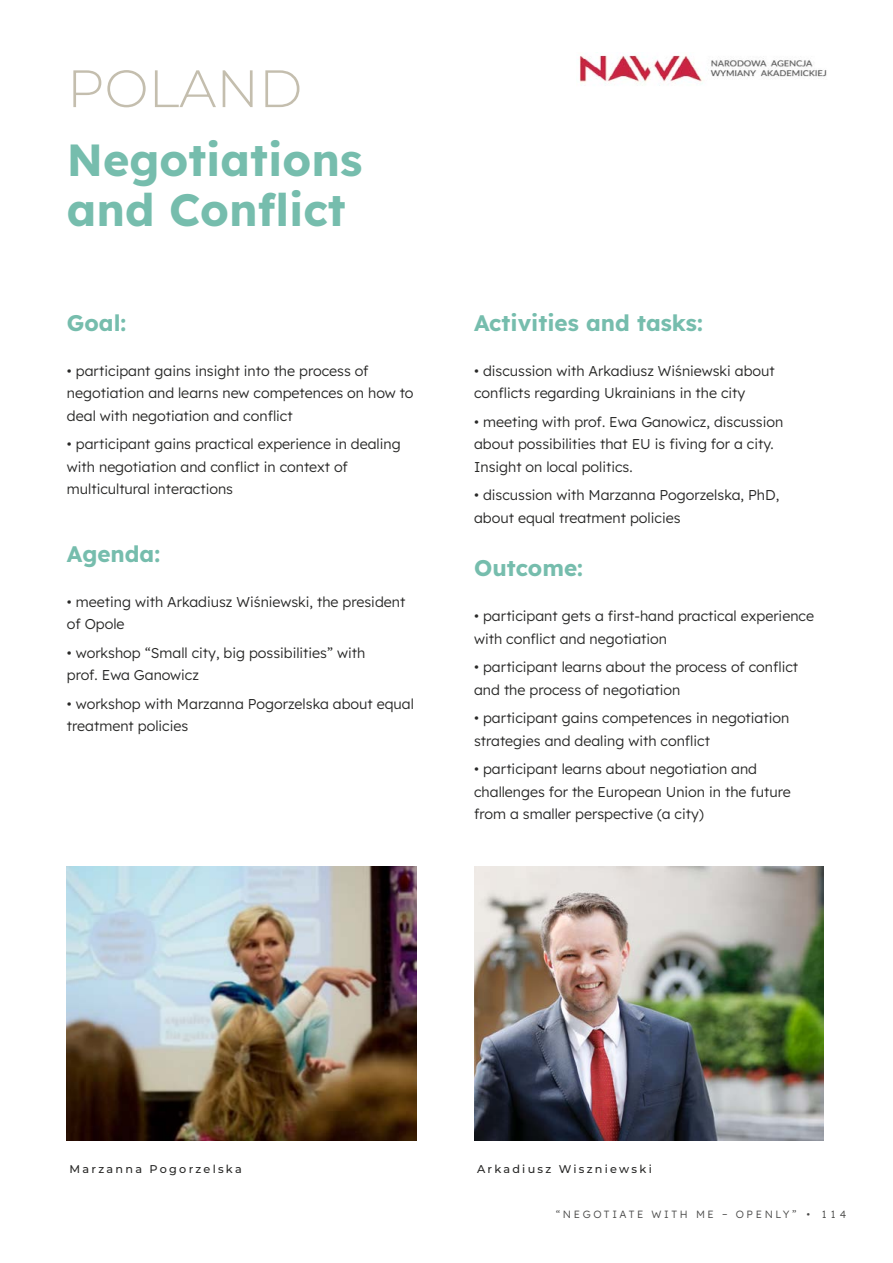
<style>
.page{position:relative;width:893px;height:1263px;background:#fff}
.page>*{position:absolute;margin:0;border:0;box-sizing:border-box;transform-origin:0 0}
.t1{font:300 52.5px "Montserrat";color:#c4beae}
.t2{font:700 45px/49.5px "Lexend";color:#76bdad}
.t3{font:700 22.5px "Lexend";color:#76bdad}
.t4{font:300 14.25px/22.5px "Lexend";color:#282827}
.t5{font:500 11.25px "Montserrat";letter-spacing:.2em;color:#282827}
.t6{font:300 10.5px "Lexend";letter-spacing:.25em;color:#4a4a49}
</style>
<div class="page">
<img style="left:579px;top:52px;width:248px;height:34px">
<img style="left:67px;top:866px;width:350px;height:275px">
<img style="left:474px;top:866px;width:350px;height:275px">
<h1 class="t1" style="left:67px;top:53px;width:237px">POLAND</h1>
<h2 class="t2" style="left:67px;top:133px;width:297px">Negotiations and Conflict</h2>
<h3 class="t3" style="left:67px;top:306px;width:61px">Goal:</h3>
<p class="t4" style="left:67px;top:359px;width:348px">• participant gains insight into the process of negotiation and learns new competences on how to deal with negotiation and conflict</p>
<p class="t4" style="left:67px;top:432px;width:335px">• participant gains practical experience in dealing with negotiation and conflict in context of multicultural interactions</p>
<h3 class="t3" style="left:67px;top:537px;width:95px">Agenda:</h3>
<p class="t4" style="left:67px;top:590px;width:340px">• meeting with Arkadiusz Wiśniewski, the president of Opole</p>
<p class="t4" style="left:67px;top:641px;width:300px">• workshop “Small city, big possibilities” with prof. Ewa Ganowicz</p>
<p class="t4" style="left:67px;top:692px;width:348px">• workshop with Marzanna Pogorzelska about equal treatment policies</p>
<h3 class="t3" style="left:474px;top:306px;width:230px">Activities and tasks:</h3>
<p class="t4" style="left:474px;top:359px;width:302px">• discussion with Arkadiusz Wiśniewski about conflicts regarding Ukrainians in the city</p>
<p class="t4" style="left:474px;top:410px;width:311px">• meeting with prof. Ewa Ganowicz, discussion about possibilities that EU is fiving for a city.<br>Insight on local politics.</p>
<p class="t4" style="left:474px;top:483px;width:307px">• discussion with Marzanna Pogorzelska, PhD, about equal treatment policies</p>
<h3 class="t3" style="left:474px;top:552px;width:110px">Outcome:</h3>
<p class="t4" style="left:474px;top:604px;width:341px">• participant gets a first-hand practical experience with conflict and negotiation</p>
<p class="t4" style="left:474px;top:655px;width:326px">• participant learns about the process of conflict and the process of negotiation</p>
<p class="t4" style="left:474px;top:706px;width:317px">• participant gains competences in negotiation strategies and dealing with conflict</p>
<p class="t4" style="left:474px;top:757px;width:318px">• participant learns about negotiation and challenges for the European Union in the future from a smaller perspective (a city)</p>
<p class="t5" style="left:70px;top:1161px;width:174px">Marzanna Pogorzelska</p>
<p class="t5" style="left:477px;top:1161px;width:176px">Arkadiusz Wiszniewski</p>
<p class="t6" style="left:556px;top:1207px;width:292px">“NEGOTIATE WITH ME – OPENLY” • 114</p>
</div>
